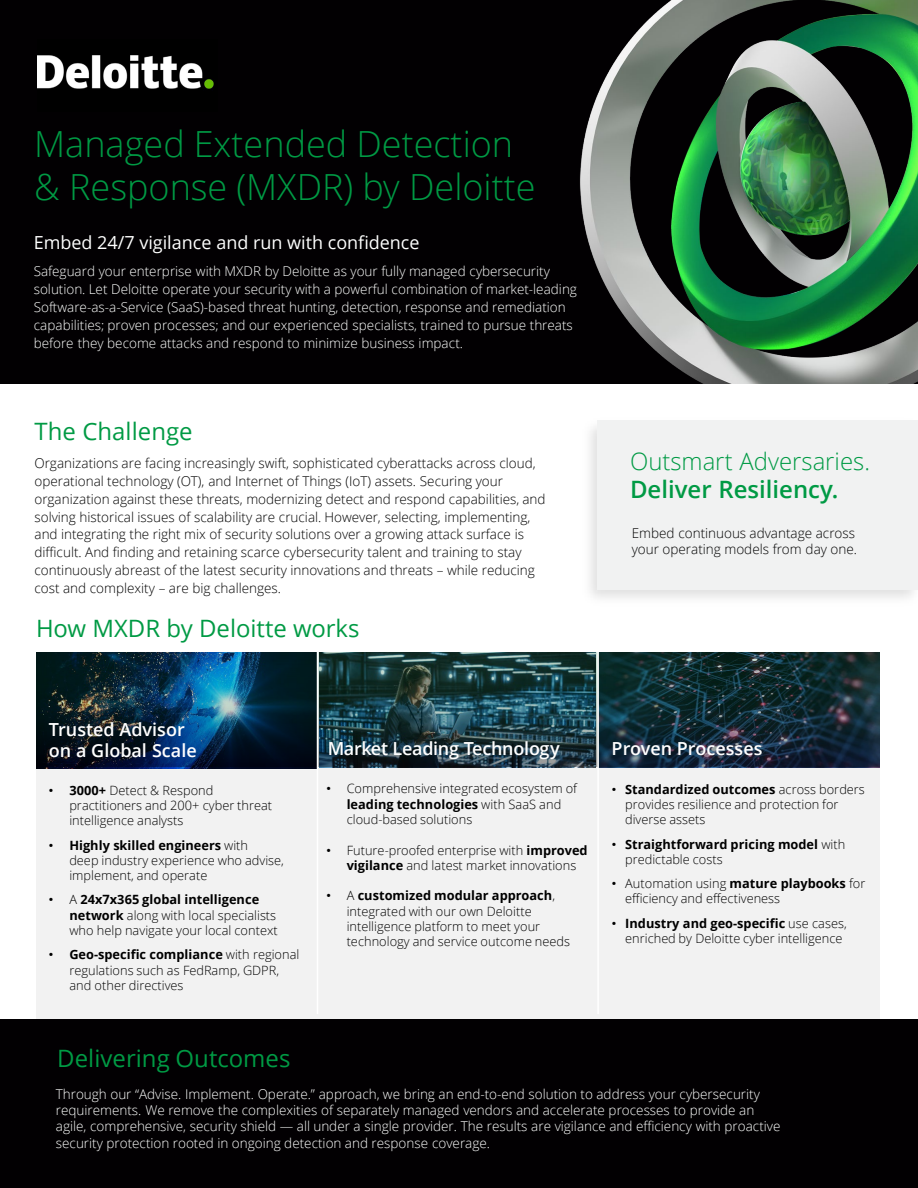
<style>
.page{position:relative;width:918px;height:1188px;background:#fff}
.page>*{position:absolute;margin:0;border:0;box-sizing:border-box;transform-origin:0 0}
.t1{font:300 36px/43.2px "Open Sans";color:#009a44}
.t2{font:24px "Open Sans";color:#009a44}
.t3{font:300 24px/28.8px "Open Sans";color:#009a44}
.t4{font:600 18px "Open Sans";color:#fff}
.t5{font:18px "Open Sans";color:#fff}
.t6{font:300 13.5px/17.9px "Open Sans";color:#fff}
.t7{font:300 13.5px/17.9px "Open Sans";color:#000}
.t8{font:300 12.75px/15.3px "Open Sans";color:#000}
.t9{font:700 12.75px/15.3px "Open Sans";color:#000}
.s1{font-weight:600}
.s2{font-family:"Arial";font-weight:400}
.s3{font-weight:700}
.s4{font-weight:300}
</style>
<div class="page">
<div style="left:36px;top:652px;width:844px;height:374px;background:#f2f2f2"></div>
<img style="left:36px;top:652px;width:843px;height:115px">
<hr style="left:317px;top:643px;width:1px;height:371px;background:#fff">
<hr style="left:597px;top:643px;width:2px;height:371px;background:#fff">
<div style="left:1px;top:0;width:917px;height:383px;background:#020002"></div>
<div style="left:597px;top:420px;width:321px;height:169px;background:#f1f2f2"></div>
<div style="left:0;top:1019px;width:918px;height:169px;background:#020002"></div>
<img style="left:580px;top:0;width:338px;height:383px">
<img style="left:37px;top:55px;width:177px;height:34px">
<h1 class="t1" style="left:34px;top:121px;width:503px">Managed Extended Detection &amp; Response (MXDR) by Deloitte</h1>
<p class="t5" style="left:34px;top:231px;width:387px">Embed 24/7 vigilance and run with confidence</p>
<p class="t6" style="left:34px;top:262px;width:545px">Safeguard your enterprise with MXDR by Deloitte as your fully managed cybersecurity solution. Let Deloitte operate your security with a powerful combination of market-leading Software-as-a-Service (SaaS)-based threat hunting, detection, response and remediation capabilities; proven processes; and our experienced specialists, trained to pursue threats before they become attacks and respond to minimize business impact.</p>
<p class="t2" style="left:34px;top:414px;width:160px">The Challenge</p>
<p class="t7" style="left:34px;top:454px;width:513px">Organizations are facing increasingly swift, sophisticated cyberattacks across cloud, operational technology (OT), and Internet of Things (IoT) assets. Securing your organization against these threats, modernizing detect and respond capabilities, and solving historical issues of scalability are crucial. However, selecting, implementing, and integrating the right mix of security solutions over a growing attack surface is difficult. And finding and retaining scarce cybersecurity talent and training to stay continuously abreast of the latest security innovations and threats – while reducing cost and complexity – are big challenges.</p>
<p class="t2" style="left:36px;top:612px;width:325px">How MXDR by Deloitte works</p>
<p class="t3" style="left:630px;top:446px;width:242px">Outsmart Adversaries.<br><span class="s1">Deliver Resiliency.</span></p>
<p class="t7" style="left:632px;top:524px;width:227px;line-height:16.2px">Embed continuous advantage across your operating models from day one.</p>
<p class="t4" style="left:49px;top:717px;width:137px">Trusted Advisor</p>
<p class="t4" style="left:49px;top:738px;width:149px">on a Global Scale</p>
<p class="t4" style="left:328px;top:736px;width:234px">Market Leading Technology</p>
<p class="t4" style="left:612px;top:736px;width:152px">Proven Processes</p>
<p class="t8" style="left:69px;top:782px;width:204px;text-indent:-21px"><span class="s2">•</span> <span class="s3">3000+</span> Detect &amp; Respond practitioners and 200+ cyber threat intelligence analysts</p>
<p class="t8" style="left:69px;top:837px;width:216px;text-indent:-21px"><span class="s2">•</span> <span class="s3">Highly skilled engineers</span> with<br>deep industry experience who advise, implement, and operate</p>
<p class="t8" style="left:69px;top:892px;width:210px;text-indent:-21px"><span class="s2">•</span> A <span class="s3">24x7x365 global intelligence network</span> along with local specialists who help navigate your local context</p>
<p class="t8" style="left:69px;top:947px;width:232px;text-indent:-21px"><span class="s2">•</span> <span class="s3">Geo-specific compliance</span> with regional regulations such as FedRamp, GDPR, and other directives</p>
<p class="t8" style="left:347px;top:781px;width:232px;text-indent:-20px"><span class="s2">•</span> Comprehensive integrated ecosystem of <span class="s3">leading technologies</span> with SaaS and cloud-based solutions</p>
<p class="t8" style="left:347px;top:842px;width:243px;text-indent:-20px"><span class="s2">•</span> Future-proofed enterprise with <span class="s3">improved vigilance</span> and latest market innovations</p>
<p class="t8" style="left:347px;top:888px;width:225px;text-indent:-20px"><span class="s2">•</span> A <span class="s3">customized modular approach</span>, integrated with our own Deloitte intelligence platform to meet your technology and service outcome needs</p>
<p class="t8" style="left:625px;top:781px;width:241px;text-indent:-14px"><span class="s2">•</span> <span class="s3">Standardized outcomes</span> across borders provides resilience and protection for diverse assets</p>
<p class="t9" style="left:625px;top:836px;width:222px;text-indent:-14px"><span class="s2">•</span> Straightforward pricing model <span class="s4">with predictable costs</span></p>
<p class="t8" style="left:625px;top:875px;width:242px;text-indent:-14px"><span class="s2">•</span> Automation using <span class="s3">mature playbooks</span> for efficiency and effectiveness</p>
<p class="t8" style="left:625px;top:915px;width:223px;text-indent:-14px"><span class="s2">•</span> <span class="s3">Industry and geo-specific</span> use cases, enriched by Deloitte cyber intelligence</p>
<p class="t2" style="left:57px;top:1041px;width:235px">Delivering Outcomes</p>
<p class="t6" style="left:56px;top:1086px;width:726px;line-height:16.2px">Through our “Advise. Implement. Operate.” approach, we bring an end-to-end solution to address your cybersecurity requirements. We remove the complexities of separately managed vendors and accelerate processes to provide an agile, comprehensive, security shield — all under a single provider. The results are vigilance and efficiency with proactive security protection rooted in ongoing detection and response coverage.</p>
</div>
